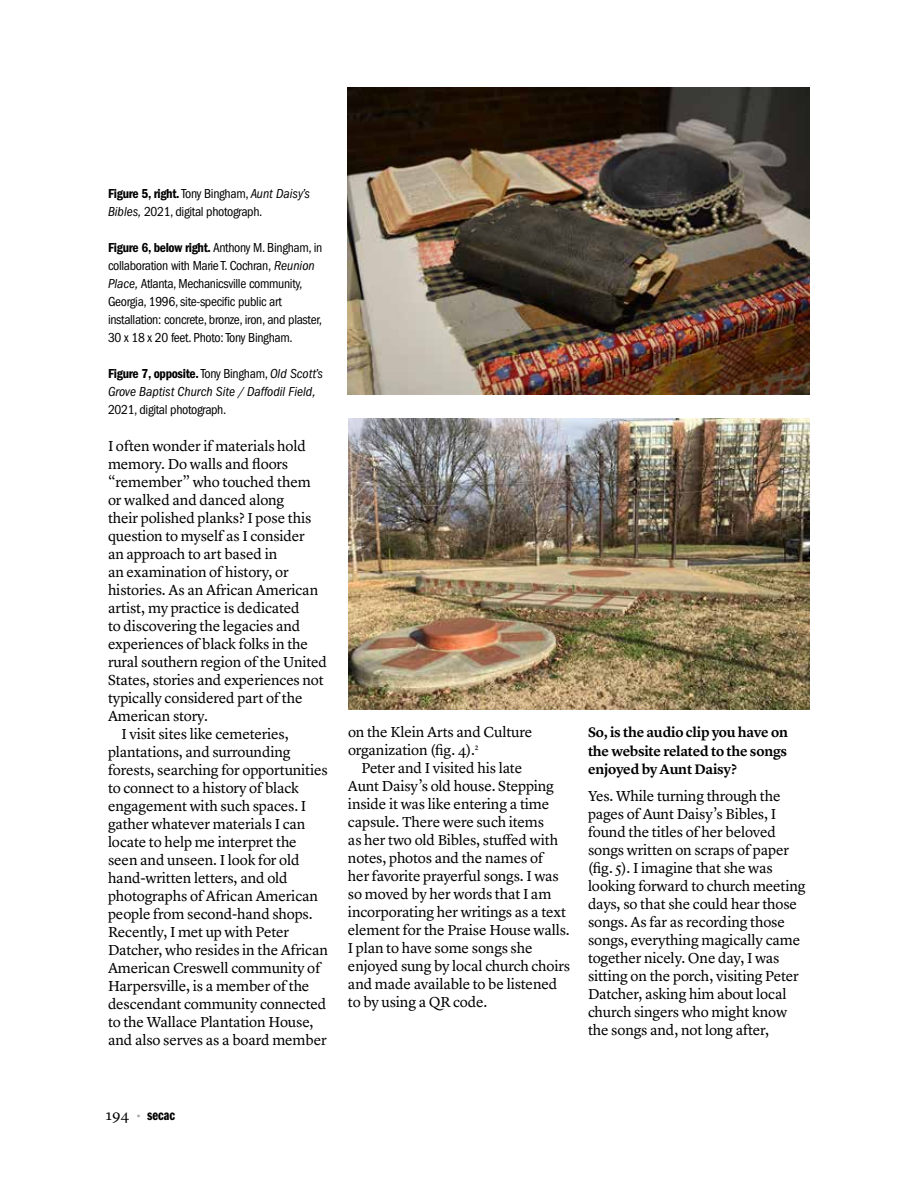
<style>
.page{position:relative;width:918px;height:1188px;background:#fff}
.page>*{position:absolute;margin:0;border:0;box-sizing:border-box;transform-origin:0 0}
.t1{font:15px/18px "Lyon Text";letter-spacing:-.01em;color:#000}
.t2{font:15px "ITC Franklin Gothic Std Dm Cp";color:#000}
.t3{font:600 14.25px/18.8px "Lyon Text";letter-spacing:-.015em;color:#000;text-align:justify}
.t4{font:condensed 13.5px/18px "ITC Franklin Gothic Std";letter-spacing:-.025em;color:#000}
.t5{font:13.5px "ITC Franklin Gothic Std Dm Cd";letter-spacing:-.025em;color:#000}
.t6{font:italic condensed 13.5px "ITC Franklin Gothic Std";color:#000}
.s1{font-family:"ITC Franklin Gothic Std";font-stretch:condensed}
.s2{font-family:"ITC Franklin Gothic Std";font-style:italic;font-stretch:condensed}
.s3{font-style:italic}
.s4{font-family:"Lyon Text"}
.s5{font-family:"Lyon Text";color:#a7a9ac}
</style>
<div class="page">
<img style="left:348px;top:87px;width:461px;height:308px">
<img style="left:348px;top:418px;width:461px;height:292px">
<p class="t5" style="left:108px;top:186px;width:204px">Figure 5, right. <span class="s1">Tony Bingham,</span> <span class="s2">Aunt Daisy’s</span></p>
<p class="t4" style="left:108px;top:203px;width:156px"><span class="s3">Bibles,</span> 2021, digital photograph.</p>
<p class="t5" style="left:108px;top:240px;width:216px">Figure 6, below right. <span class="s1">Anthony M. Bingham, in</span></p>
<p class="t4" style="left:108px;top:257px;width:216px">collaboration with Marie T. Cochran, <span class="s3">Reunion Place,</span> Atlanta, Mechanicsville community, Georgia, 1996, site-specific public art installation: concrete, bronze, iron, and plaster, 30 x 18 x 20 feet. Photo: Tony Bingham.</p>
<p class="t5" style="left:108px;top:366px;width:217px">Figure 7, opposite. <span class="s1">Tony Bingham,</span> <span class="s2">Old Scott’s</span></p>
<p class="t6" style="left:108px;top:384px;width:209px">Grove Baptist Church Site / Daffodil Field,</p>
<p class="t4" style="left:108px;top:401px;width:120px">2021, digital photograph.</p>
<p class="t1" style="left:108px;top:436px;width:199px">I often wonder if materials hold</p>
<p class="t1" style="left:108px;top:454px;width:182px">memory. Do walls and floors</p>
<p class="t1" style="left:108px;top:472px;width:204px">“remember” who touched them</p>
<p class="t1" style="left:108px;top:490px;width:178px">or walked and danced along</p>
<p class="t1" style="left:108px;top:508px;width:205px">their polished planks? I pose this</p>
<p class="t1" style="left:108px;top:526px;width:198px">question to myself as I consider</p>
<p class="t1" style="left:108px;top:544px;width:171px">an approach to art based in</p>
<p class="t1" style="left:108px;top:562px;width:182px">an examination of history, or</p>
<p class="t1" style="left:108px;top:580px;width:212px">histories. As an African American</p>
<p class="t1" style="left:108px;top:598px;width:193px">artist, my practice is dedicated</p>
<p class="t1" style="left:108px;top:616px;width:194px">to discovering the legacies and</p>
<p class="t1" style="left:108px;top:634px;width:202px">experiences of black folks in the</p>
<p class="t1" style="left:108px;top:652px;width:221px">rural southern region of the United</p>
<p class="t1" style="left:108px;top:670px;width:217px">States, stories and experiences not</p>
<p class="t1" style="left:108px;top:688px;width:196px">typically considered part of the</p>
<p class="t1" style="left:108px;top:706px;width:101px">American story.</p>
<p class="t1" style="left:122px;top:724px;width:169px">I visit sites like cemeteries,</p>
<p class="t1" style="left:108px;top:742px;width:184px">plantations, and surrounding</p>
<p class="t1" style="left:108px;top:760px;width:221px">forests, searching for opportunities</p>
<p class="t1" style="left:108px;top:778px;width:192px">to connect to a history of black</p>
<p class="t1" style="left:108px;top:796px;width:200px">engagement with such spaces. I</p>
<p class="t1" style="left:108px;top:814px;width:199px">gather whatever materials I can</p>
<p class="t1" style="left:108px;top:832px;width:190px">locate to help me interpret the</p>
<p class="t1" style="left:108px;top:850px;width:193px">seen and unseen. I look for old</p>
<p class="t1" style="left:108px;top:868px;width:181px">hand-written letters, and old</p>
<p class="t1" style="left:108px;top:886px;width:212px">photographs of African American</p>
<p class="t1" style="left:108px;top:904px;width:206px">people from second-hand shops.</p>
<p class="t1" style="left:108px;top:922px;width:183px">Recently, I met up with Peter</p>
<p class="t1" style="left:108px;top:940px;width:222px">Datcher, who resides in the African</p>
<p class="t1" style="left:108px;top:958px;width:214px">American Creswell community of</p>
<p class="t1" style="left:108px;top:976px;width:203px">Harpersville, is a member of the</p>
<p class="t1" style="left:108px;top:994px;width:220px">descendant community connected</p>
<p class="t1" style="left:108px;top:1012px;width:207px">to the Wallace Plantation House,</p>
<p class="t1" style="left:108px;top:1030px;width:220px">and also serves as a board member</p>
<p class="t1" style="left:348px;top:722px;width:186px">on the Klein Arts and Culture organization (fig. 4).<sup>2</sup></p>
<p class="t1" style="left:348px;top:758px;width:224px;text-indent:14px">Peter and I visited his late<br>Aunt Daisy’s old house. Stepping inside it was like entering a time capsule. There were such items<br>as her two old Bibles, stuffed with notes, photos and the names of<br>her favorite prayerful songs. I was so moved by her words that I am incorporating her writings as a text element for the Praise House walls.<br>I plan to have some songs she enjoyed sung by local church choirs and made available to be listened to by using a QR code.</p>
<p class="t3" style="left:588px;top:722px;width:201px">So, is the audio clip you have on the website related to the songs enjoyed by Aunt Daisy?</p>
<p class="t1" style="left:588px;top:786px;width:219px">Yes. While turning through the pages of Aunt Daisy’s Bibles, I found the titles of her beloved songs written on scraps of paper (fig. 5). I imagine that she was looking forward to church meeting days, so that she could hear those songs. As far as recording those songs, everything magically came together nicely. One day, I was sitting on the porch, visiting Peter<br>Datcher, asking him about local church singers who might know the songs and, not long after,</p>
<p class="t2" style="left:106px;top:1107px;width:71px"><span class="s4">194</span> <span class="s5">•</span> secac</p>
</div>
